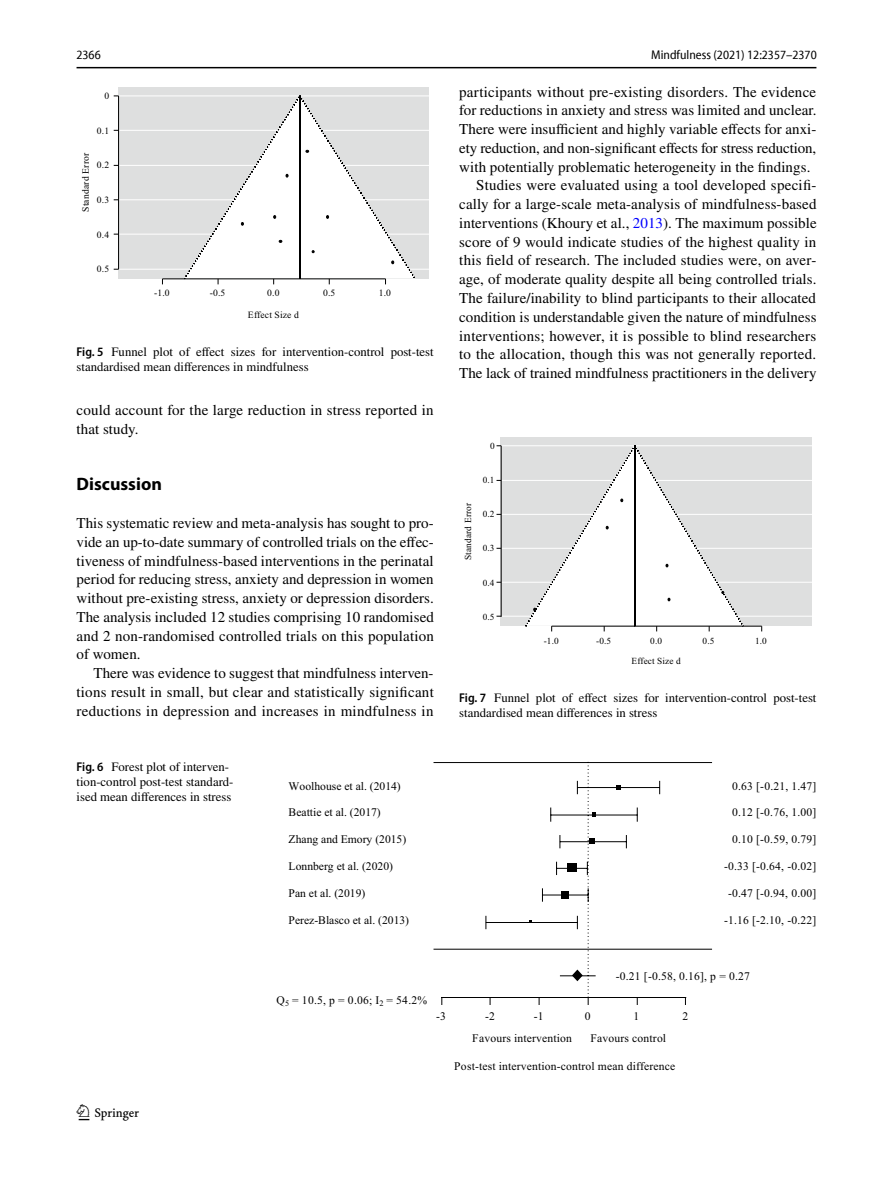
<style>
.page{position:relative;width:893px;height:1187px;background:#fff}
.page>*{position:absolute;margin:0;border:0;box-sizing:border-box;transform-origin:0 0}
.t1{font:22.5px "Springnew Regular 2";color:#000}
.t2{font:700 18px "Myriad Pro";color:#000}
.t3{font:15px/18.8px "STIX";letter-spacing:.005em;color:#000;text-align:justify}
.t4{font:12.75px/15px "STIX";color:#000}
.t5{font:semi-condensed 12.75px "Myriad Pro Unic";color:#000}
.t6{font:11.55px "Times New Roman PSMT6";letter-spacing:.01em;color:#000}
.t7{font:9.6px "Times New Roman PSMT5";letter-spacing:.015em;color:#000}
.t8{font:9.3px "Times New Roman PSMT7";letter-spacing:.015em;color:#000}
.s1{font-family:"Myriad Pro";font-weight:600;font-stretch:semi-condensed}
.s2{color:#00f}
</style>
<div class="page">
<hr style="left:77px;top:67px;width:739px;height:1px;background:#000">
<div style="left:118px;top:87px;width:311px;height:191px;background:#dedfdf"></div>
<hr style="left:119px;top:96px;width:310px;height:1px;background:#fff">
<hr style="left:119px;top:130px;width:310px;height:1px;background:#fff">
<hr style="left:119px;top:165px;width:310px;height:1px;background:#fff">
<hr style="left:119px;top:199px;width:310px;height:1px;background:#fff">
<hr style="left:119px;top:234px;width:310px;height:1px;background:#fff">
<hr style="left:119px;top:269px;width:310px;height:1px;background:#fff">
<hr style="left:162px;top:278px;width:223px;height:1px;background:#000">
<hr style="left:118px;top:96px;width:1px;height:173px;background:#000">
<svg style="left:184px;top:96px;width:231px;height:188px"></svg>
<svg style="left:616px;top:785px;width:5px;height:4px"></svg>
<svg style="left:659px;top:780px;width:1px;height:14px"></svg>
<hr style="left:577px;top:787px;width:83px;height:1px;background:#000">
<svg style="left:637px;top:807px;width:1px;height:14px"></svg>
<hr style="left:551px;top:814px;width:86px;height:1px;background:#000">
<svg style="left:626px;top:835px;width:1px;height:13px"></svg>
<hr style="left:560px;top:841px;width:66px;height:1px;background:#000">
<hr style="left:542px;top:894px;width:46px;height:1px;background:#000">
<svg style="left:542px;top:888px;width:1px;height:13px"></svg>
<hr style="left:486px;top:922px;width:91px;height:1px;background:#000">
<svg style="left:485px;top:915px;width:1px;height:14px"></svg>
<hr style="left:560px;top:975px;width:36px;height:1px;background:#000">
<hr style="left:433px;top:762px;width:279px;height:1px;background:#000">
<hr style="left:433px;top:948px;width:279px;height:1px;background:#000">
<hr style="left:441px;top:997px;width:245px;height:1px;background:#000">
<svg style="left:550px;top:761px;width:45px;height:243px"></svg>
<div style="left:501px;top:437px;width:311px;height:188px;background:#dedfdf"></div>
<hr style="left:501px;top:445px;width:311px;height:1px;background:#fff">
<hr style="left:501px;top:480px;width:311px;height:1px;background:#fff">
<hr style="left:501px;top:514px;width:311px;height:1px;background:#fff">
<hr style="left:501px;top:548px;width:311px;height:1px;background:#fff">
<hr style="left:501px;top:582px;width:311px;height:1px;background:#fff">
<hr style="left:501px;top:615px;width:311px;height:1px;background:#fff">
<hr style="left:552px;top:626px;width:210px;height:1px;background:#000">
<hr style="left:501px;top:446px;width:1px;height:170px;background:#000">
<svg style="left:525px;top:445px;width:219px;height:186px"></svg>
<p class="t5" style="left:77px;top:50px;width:26px">2366</p>
<p class="t5" style="left:651px;top:50px;width:167px">Mindfulness (2021) 12:2357–2370</p>
<p class="t7" style="left:80px;top:212px;width:60px;rotate:-90deg">Standard Error</p>
<p class="t7" style="left:104px;top:90px;width:6px">0</p>
<p class="t7" style="left:97px;top:125px;width:14px">0.1</p>
<p class="t7" style="left:97px;top:159px;width:14px">0.2</p>
<p class="t7" style="left:97px;top:194px;width:14px">0.3</p>
<p class="t7" style="left:97px;top:229px;width:14px">0.4</p>
<p class="t7" style="left:97px;top:263px;width:14px">0.5</p>
<p class="t7" style="left:154px;top:287px;width:17px">-1.0</p>
<p class="t7" style="left:210px;top:287px;width:17px">-0.5</p>
<p class="t7" style="left:267px;top:287px;width:14px">0.0</p>
<p class="t7" style="left:323px;top:287px;width:14px">0.5</p>
<p class="t7" style="left:379px;top:287px;width:14px">1.0</p>
<p class="t7" style="left:248px;top:309px;width:52px">Effect Size d</p>
<p class="t4" style="left:77px;top:345px;width:359px"><span class="s1">Fig. 5</span> Funnel plot of effect sizes for intervention-control post-test standardised mean differences in mindfulness</p>
<p class="t3" style="left:77px;top:402px;width:359px">could account for the large reduction in stress reported in that study.</p>
<p class="t2" style="left:77px;top:472px;width:87px">Discussion</p>
<p class="t3" style="left:77px;top:514px;width:359px">This systematic review and meta-analysis has sought to pro&shy;vide an up-to-date summary of controlled trials on the effec&shy;tiveness of mindfulness-based interventions in the perinatal period for reducing stress, anxiety and depression in women without pre-existing stress, anxiety or depression disorders.<br>The analysis included 12 studies comprising 10 randomised and 2 non-randomised controlled trials on this population of women.</p>
<p class="t3" style="left:77px;top:664px;width:359px;text-indent:17px">There was evidence to suggest that mindfulness interven&shy;tions result in small, but clear and statistically significant reductions in depression and increases in mindfulness in</p>
<p class="t4" style="left:77px;top:760px;width:158px"><span class="s1">Fig. 6</span> Forest plot of interven&shy;tion-control post-test standard&shy;ised mean differences in stress</p>
<p class="t6" style="left:289px;top:781px;width:114px">Woolhouse et al. (2014)</p>
<p class="t6" style="left:289px;top:808px;width:94px">Beattie et al. (2017)</p>
<p class="t6" style="left:289px;top:834px;width:119px">Zhang and Emory (2015)</p>
<p class="t6" style="left:289px;top:861px;width:106px">Lonnberg et al. (2020)</p>
<p class="t6" style="left:289px;top:889px;width:78px">Pan et al. (2019)</p>
<p class="t6" style="left:289px;top:915px;width:122px">Perez-Blasco et al. (2013)</p>
<p class="t6" style="left:276px;top:995px;width:152px">Q<sub>5</sub> = 10.5, p = 0.06; I<sub>2</sub> = 54.2%</p>
<p class="t3" style="left:459px;top:83px;width:358px">participants without pre-existing disorders. The evidence</p>
<p class="t3" style="left:459px;top:102px;width:359px">for reductions in anxiety and stress was limited and unclear.</p>
<p class="t3" style="left:459px;top:121px;width:359px">There were insufficient and highly variable effects for anxi-</p>
<p class="t3" style="left:459px;top:139px;width:359px">ety reduction, and non-significant effects for stress reduction,</p>
<p class="t3" style="left:459px;top:158px;width:353px">with potentially problematic heterogeneity in the findings.</p>
<p class="t3" style="left:476px;top:177px;width:342px">Studies were evaluated using a tool developed specifi-</p>
<p class="t3" style="left:459px;top:196px;width:359px">cally for a large-scale meta-analysis of mindfulness-based</p>
<p class="t3" style="left:459px;top:214px;width:359px">interventions (Khoury et al., <span class="s2">2013</span>). The maximum possible</p>
<p class="t3" style="left:459px;top:233px;width:359px">score of 9 would indicate studies of the highest quality in</p>
<p class="t3" style="left:459px;top:252px;width:359px">this field of research. The included studies were, on aver-</p>
<p class="t3" style="left:459px;top:271px;width:359px">age, of moderate quality despite all being controlled trials.</p>
<p class="t3" style="left:459px;top:289px;width:358px">The failure/inability to blind participants to their allocated</p>
<p class="t3" style="left:459px;top:308px;width:359px">condition is understandable given the nature of mindfulness</p>
<p class="t3" style="left:459px;top:327px;width:358px">interventions; however, it is possible to blind researchers</p>
<p class="t3" style="left:459px;top:346px;width:358px">to the allocation, though this was not generally reported.</p>
<p class="t3" style="left:459px;top:364px;width:359px">The lack of trained mindfulness practitioners in the delivery</p>
<p class="t8" style="left:463px;top:560px;width:58px;rotate:-90deg">Standard Error</p>
<p class="t8" style="left:490px;top:441px;width:6px">0</p>
<p class="t8" style="left:483px;top:474px;width:13px">0.1</p>
<p class="t8" style="left:483px;top:508px;width:13px">0.2</p>
<p class="t8" style="left:483px;top:542px;width:13px">0.3</p>
<p class="t8" style="left:483px;top:577px;width:13px">0.4</p>
<p class="t8" style="left:483px;top:611px;width:13px">0.5</p>
<p class="t8" style="left:544px;top:635px;width:17px">-1.0</p>
<p class="t8" style="left:596px;top:635px;width:17px">-0.5</p>
<p class="t8" style="left:650px;top:635px;width:13px">0.0</p>
<p class="t8" style="left:703px;top:635px;width:13px">0.5</p>
<p class="t8" style="left:755px;top:635px;width:13px">1.0</p>
<p class="t8" style="left:631px;top:655px;width:51px">Effect Size d</p>
<p class="t4" style="left:459px;top:691px;width:359px"><span class="s1">Fig. 7</span> Funnel plot of effect sizes for intervention-control post-test standardised mean differences in stress</p>
<p class="t6" style="left:732px;top:781px;width:86px">0.63 [-0.21, 1.47]</p>
<p class="t6" style="left:732px;top:808px;width:86px">0.12 [-0.76, 1.00]</p>
<p class="t6" style="left:732px;top:834px;width:86px">0.10 [-0.59, 0.79]</p>
<p class="t6" style="left:724px;top:861px;width:94px">-0.33 [-0.64, -0.02]</p>
<p class="t6" style="left:728px;top:889px;width:90px">-0.47 [-0.94, 0.00]</p>
<p class="t6" style="left:724px;top:915px;width:94px">-1.16 [-2.10, -0.22]</p>
<p class="t6" style="left:616px;top:972px;width:136px">-0.21 [-0.58, 0.16], p = 0.27</p>
<h1 class="t1" style="left:79px;top:1104px;width:62px">1 3</h1>
<p class="t6" style="left:436px;top:1011px;width:11px">-3</p>
<p class="t6" style="left:485px;top:1011px;width:11px">-2</p>
<p class="t6" style="left:534px;top:1011px;width:11px">-1</p>
<p class="t6" style="left:585px;top:1011px;width:7px">0</p>
<p class="t6" style="left:634px;top:1011px;width:7px">1</p>
<p class="t6" style="left:682px;top:1011px;width:7px">2</p>
<p class="t6" style="left:472px;top:1033px;width:101px">Favours intervention</p>
<p class="t6" style="left:590px;top:1033px;width:77px">Favours control</p>
<p class="t6" style="left:454px;top:1062px;width:222px">Post-test intervention-control mean difference</p>
</div>
